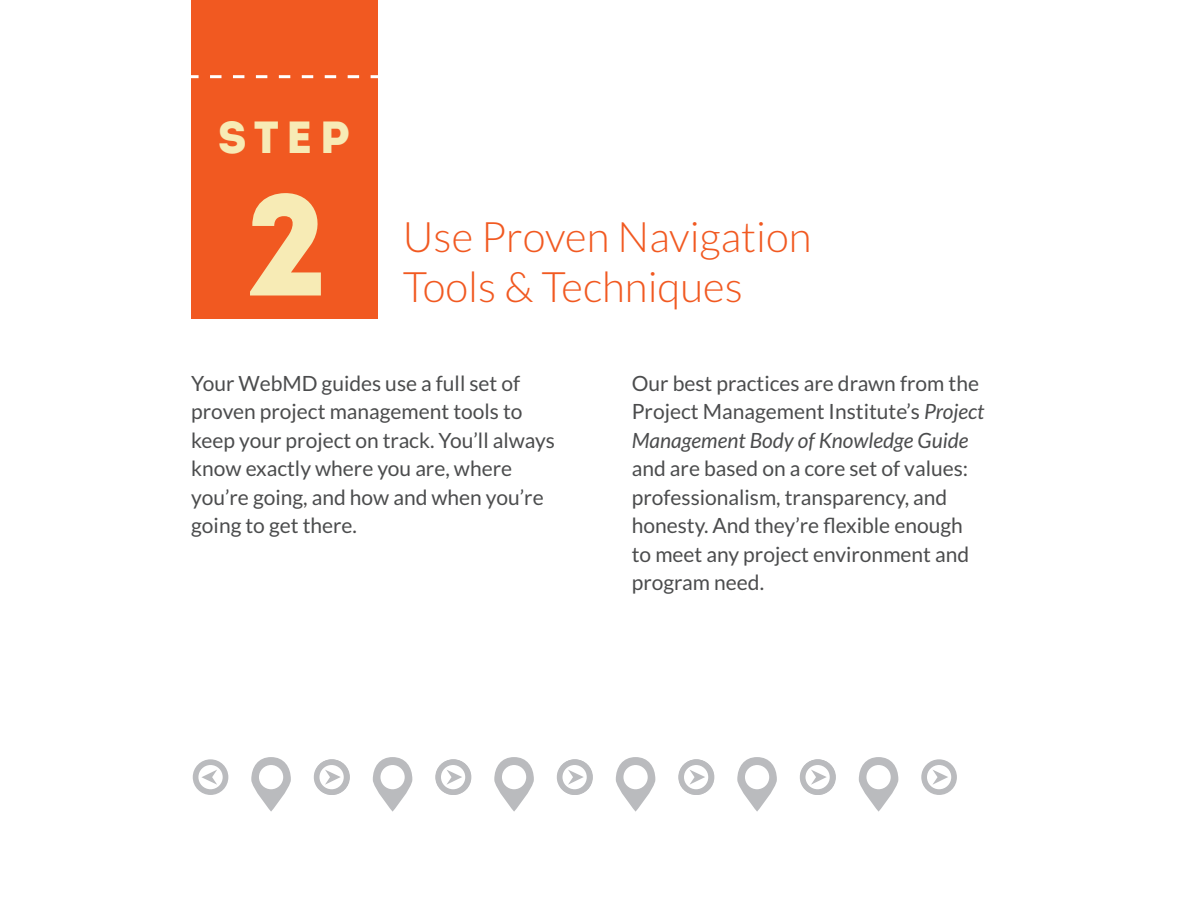
<style>
.page{position:relative;width:1188px;height:918px;background:#fff}
.page>*{position:absolute;margin:0;border:0;box-sizing:border-box;transform-origin:0 0}
.t1{font:144px "Intro";color:#f7ebb5}
.t2{font:45px "Intro";color:#f7ebb5}
.t3{font:300 42px/49.5px "Lato";color:#f15921}
.t4{font:21px/28.5px "Lato";color:#4b4c4d}
.s1{font-style:italic}
</style>
<div class="page">
<div style="left:191px;top:0;width:187px;height:319px;background:#f15921"></div>
<svg style="left:191px;top:75px;width:187px;height:3px"></svg>
<svg style="left:251px;top:757px;width:40px;height:55px"></svg>
<div style="left:259px;top:765px;width:24px;height:24px;background:#fff;border-radius:50%"></div>
<svg style="left:373px;top:757px;width:39px;height:55px"></svg>
<div style="left:380px;top:765px;width:25px;height:24px;background:#fff;border-radius:50%"></div>
<svg style="left:494px;top:757px;width:40px;height:55px"></svg>
<div style="left:502px;top:765px;width:24px;height:24px;background:#fff;border-radius:50%"></div>
<svg style="left:616px;top:757px;width:39px;height:55px"></svg>
<div style="left:623px;top:765px;width:25px;height:24px;background:#fff;border-radius:50%"></div>
<svg style="left:737px;top:757px;width:40px;height:55px"></svg>
<div style="left:745px;top:765px;width:24px;height:24px;background:#fff;border-radius:50%"></div>
<svg style="left:859px;top:757px;width:39px;height:55px"></svg>
<div style="left:866px;top:765px;width:25px;height:24px;background:#fff;border-radius:50%"></div>
<div style="left:193px;top:759px;width:35px;height:36px;background:#babbbe;border-radius:50%"></div>
<div style="left:198px;top:765px;width:25px;height:24px;background:#fff;border-radius:50%"></div>
<svg style="left:201px;top:770px;width:16px;height:15px"></svg>
<svg style="left:314px;top:759px;width:36px;height:36px"></svg>
<svg style="left:557px;top:759px;width:36px;height:36px"></svg>
<svg style="left:800px;top:759px;width:36px;height:36px"></svg>
<div style="left:314px;top:759px;width:35px;height:36px;background:#babbbe;border-radius:50%"></div>
<div style="left:319px;top:765px;width:25px;height:24px;background:#fff;border-radius:50%"></div>
<svg style="left:325px;top:770px;width:16px;height:15px"></svg>
<div style="left:435px;top:759px;width:36px;height:36px;background:#babbbe;border-radius:50%"></div>
<div style="left:441px;top:765px;width:24px;height:24px;background:#fff;border-radius:50%"></div>
<svg style="left:447px;top:770px;width:15px;height:15px"></svg>
<div style="left:557px;top:759px;width:35px;height:36px;background:#babbbe;border-radius:50%"></div>
<div style="left:562px;top:765px;width:25px;height:24px;background:#fff;border-radius:50%"></div>
<svg style="left:568px;top:770px;width:16px;height:15px"></svg>
<div style="left:678px;top:759px;width:36px;height:36px;background:#babbbe;border-radius:50%"></div>
<div style="left:684px;top:765px;width:24px;height:24px;background:#fff;border-radius:50%"></div>
<svg style="left:690px;top:770px;width:15px;height:15px"></svg>
<div style="left:800px;top:759px;width:35px;height:36px;background:#babbbe;border-radius:50%"></div>
<div style="left:805px;top:765px;width:25px;height:24px;background:#fff;border-radius:50%"></div>
<svg style="left:811px;top:770px;width:16px;height:15px"></svg>
<div style="left:921px;top:759px;width:36px;height:36px;background:#babbbe;border-radius:50%"></div>
<div style="left:927px;top:765px;width:24px;height:24px;background:#fff;border-radius:50%"></div>
<svg style="left:933px;top:770px;width:15px;height:15px"></svg>
<p class="t2" style="left:218px;top:111px;width:134px">Step</p>
<p class="t1" style="left:246px;top:159px;width:80px">2</p>
<p class="t3" style="left:403px;top:213px;width:410px">Use Proven Navigation<br>Tools &amp; Techniques</p>
<p class="t4" style="left:191px;top:369px;width:365px">Your WebMD guides use a full set of proven project management tools to keep your project on track. You’ll always know exactly where you are, where you’re going, and how and when you’re going to get there.</p>
<p class="t4" style="left:632px;top:369px;width:354px">Our best practices are drawn from the Project Management Institute’s <span class="s1">Project Management Body of Knowledge Guide </span>and are based on a core set of values: professionalism, transparency, and honesty. And they’re flexible enough to meet any project environment and program need.</p>
</div>
